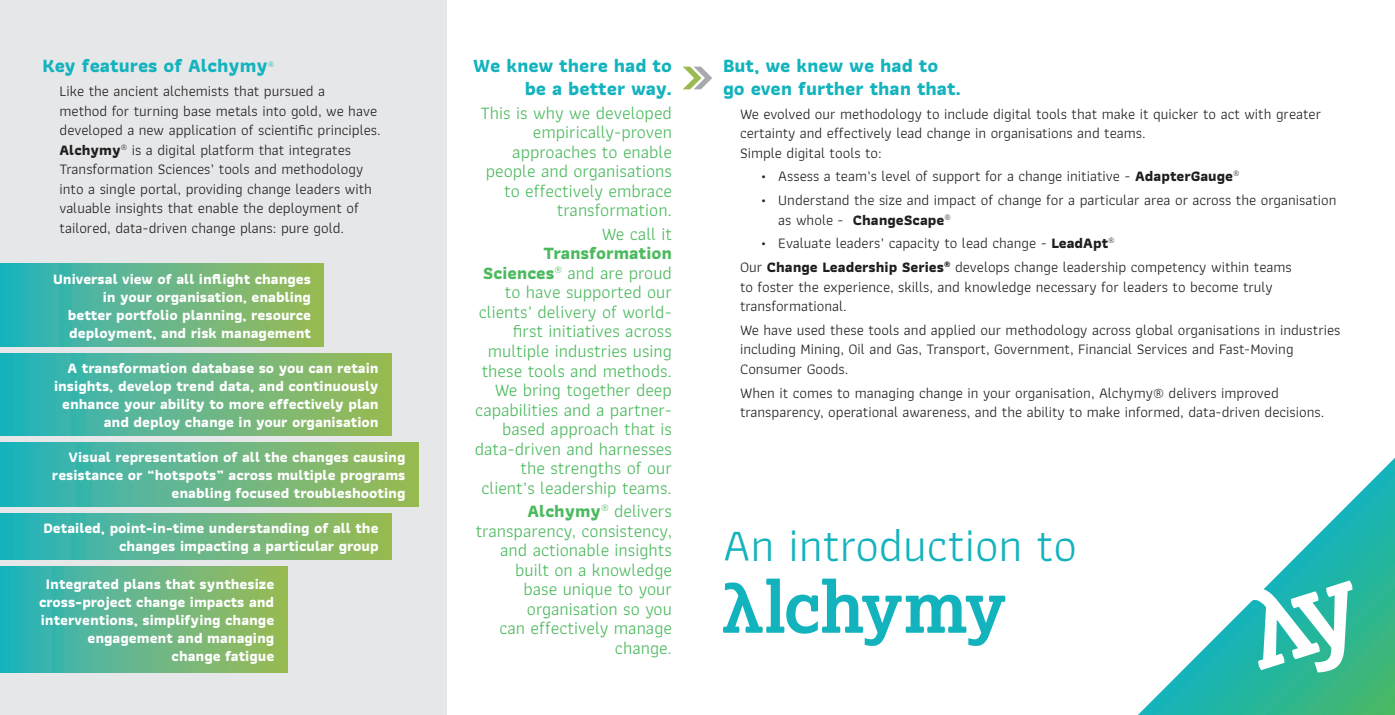
<style>
.page{position:relative;width:1395px;height:715px;background:#fff}
.page>*{position:absolute;margin:0;border:0;box-sizing:border-box;transform-origin:0 0}
.t1{font:46.5px "Athiti";color:#13b3bd}
.t2{font:700 19.5px/22.5px "Athiti";color:#13b3bd;text-align:right}
.t3{font:18px/19.5px "Athiti";color:#4bb95d;text-align:right}
.t4{font:15px/19.5px "Athiti";color:#201d1d}
.t5{font:700 15px/18px "Athiti";color:#fff;text-align:right}
.t6{font:15px/19.5px "Athiti";color:#201d1e}
.t7{font:8.7px "Athiti";color:#13b3bd}
.s1{font-weight:700}
</style>
<div class="page">
<div style="left:0;top:0;width:446px;height:714px;background:#e6e7e9"></div>
<svg style="left:1139px;top:457px;width:256px;height:257px"></svg>
<svg style="left:1239px;top:580px;width:113px;height:92px"></svg>
<svg style="left:0;top:513px;width:391px;height:46px;background:#63b689"></svg>
<svg style="left:0;top:442px;width:418px;height:64px;background:#63b689"></svg>
<svg style="left:0;top:353px;width:391px;height:82px;background:#63b689"></svg>
<svg style="left:723px;top:578px;width:282px;height:67px"></svg>
<svg style="left:0;top:263px;width:324px;height:83px;background:#62b68a"></svg>
<svg style="left:0;top:566px;width:287px;height:106px;background:#61b68a"></svg>
<svg style="left:683px;top:67px;width:29px;height:22px"></svg>
<p class="t2" style="left:43px;top:54px;width:227px">Key features of Alchymy</p>
<p class="t7" style="left:268px;top:58px;width:8px">®</p>
<p class="t6" style="left:60px;top:81px;width:323px">Like the ancient alchemists that pursued a<br>method for turning base metals into gold, we have developed a new application of scientific principles.<br><span class="s1">Alchymy</span><sup>®</sup> is a digital platform that integrates Transformation Sciences’ tools and methodology into a single portal, providing change leaders with valuable insights that enable the deployment of tailored, data-driven change plans: pure gold.</p>
<p class="t5" style="left:53px;top:270px;width:259px">Universal view of all inflight changes in your organisation, enabling<br>better portfolio planning, resource deployment, and risk management</p>
<p class="t5" style="left:54px;top:359px;width:326px">A transformation database so you can retain insights, develop trend data, and continuously enhance your ability to more effectively plan and deploy change in your organisation</p>
<p class="t5" style="left:52px;top:448px;width:355px">Visual representation of all the changes causing resistance or “hotspots” across multiple programs enabling focused troubleshooting</p>
<p class="t5" style="left:43px;top:518px;width:337px">Detailed, point-in-time understanding of all the changes impacting a particular group</p>
<p class="t5" style="left:39px;top:574px;width:237px">Integrated plans that synthesize cross-project change impacts and interventions, simplifying change engagement and managing change fatigue</p>
<p class="t2" style="left:473px;top:54px;width:200px">We knew there had to be a better way.</p>
<p class="t3" style="left:480px;top:103px;width:193px">This is why we developed empirically-proven approaches to enable people and organisations to effectively embrace transformation.</p>
<p class="t3" style="left:475px;top:224px;width:199px">We call it<br><span class="s1">Transformation<br>Sciences</span><sup>®</sup> and are proud to have supported our clients’ delivery of world&shy;first initiatives across multiple industries using these tools and methods.<br>We bring together deep capabilities and a partner&shy;based approach that is data-driven and harnesses the strengths of our client’s leadership teams.</p>
<p class="t3" style="left:476px;top:501px;width:198px"><span class="s1">Alchymy</span><sup>®</sup> delivers transparency, consistency, and actionable insights built on a knowledge<br>base unique to your organisation so you<br>can effectively manage change.</p>
<p class="t2" style="left:723px;top:54px;width:217px">But, we knew we had to</p>
<p class="t2" style="left:723px;top:77px;width:240px">go even further than that.</p>
<p class="t4" style="left:740px;top:104px;width:582px">We evolved our methodology to include digital tools that make it quicker to act with greater certainty and effectively lead change in organisations and teams.</p>
<p class="t4" style="left:740px;top:143px;width:143px">Simple digital tools to:</p>
<p class="t4" style="left:761px;top:167px;width:480px">• Assess a team’s level of support for a change initiative - <span class="s1">AdapterGauge</span><sup>®</sup></p>
<p class="t4" style="left:778px;top:190px;width:560px;text-indent:-17px">• Understand the size and impact of change for a particular area or across the organisation as whole - <span class="s1">ChangeScape</span><sup>®</sup></p>
<p class="t4" style="left:761px;top:234px;width:355px">• Evaluate leaders’ capacity to lead change - <span class="s1">LeadApt</span><sup>®</sup></p>
<p class="t4" style="left:740px;top:257px;width:553px">Our <span class="s1">Change Leadership Series</span><sup>®</sup> develops change leadership competency within teams to foster the experience, skills, and knowledge necessary for leaders to become truly transformational.</p>
<p class="t4" style="left:740px;top:320px;width:602px">We have used these tools and applied our methodology across global organisations in industries including Mining, Oil and Gas, Transport, Government, Financial Services and Fast-Moving<br>Consumer Goods.</p>
<p class="t4" style="left:740px;top:383px;width:586px">When it comes to managing change in your organisation, Alchymy® delivers improved transparency, operational awareness, and the ability to make informed, data-driven decisions.</p>
<p class="t1" style="left:723px;top:510px;width:356px">An introduction to</p>
</div>
